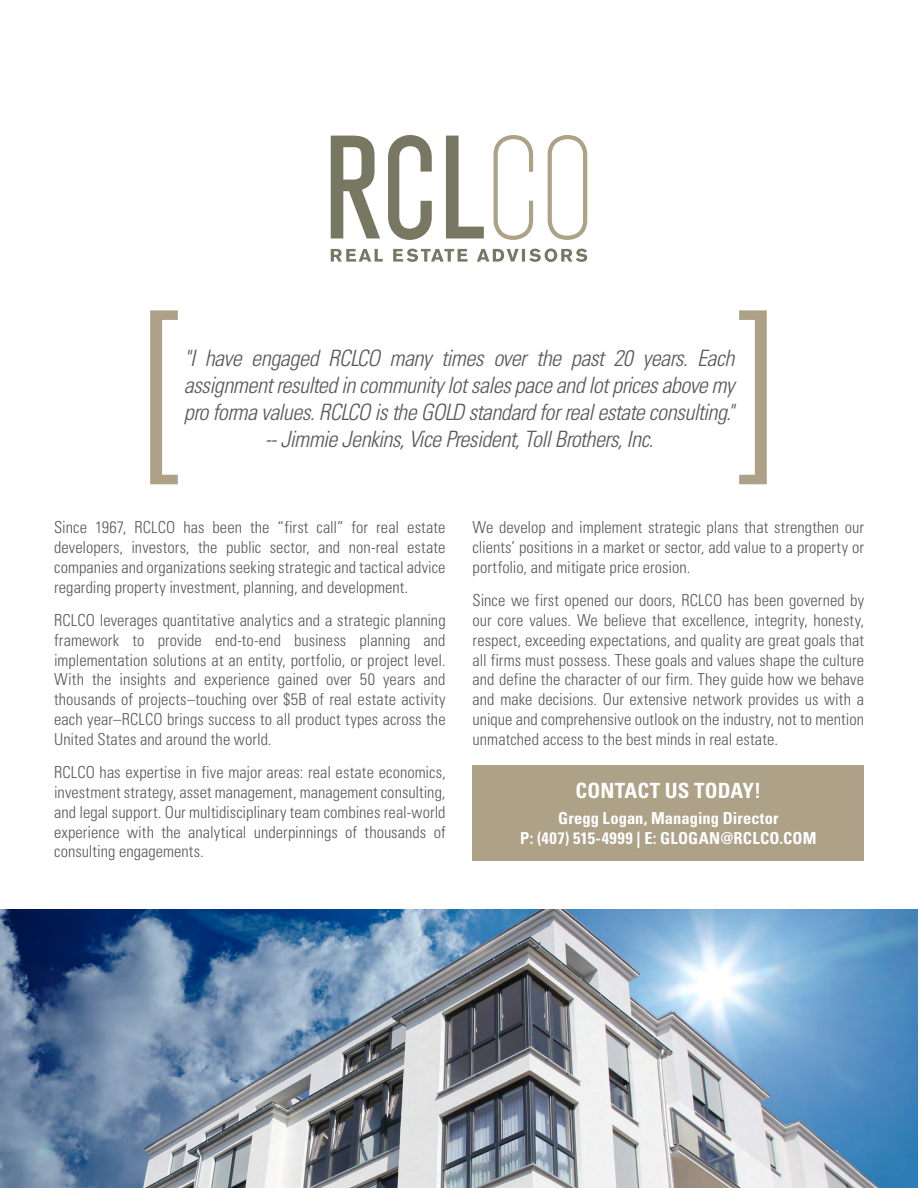
<style>
.page{position:relative;width:918px;height:1188px;background:#fff}
.page>*{position:absolute;margin:0;border:0;box-sizing:border-box;transform-origin:0 0}
.t1{font:italic 300 condensed 22.5px/27px "Univers";letter-spacing:-.025em;color:#58595b;text-align:center}
.t2{font:700 condensed 21px "Univers";color:#fff}
.t3{font:300 condensed 16.5px/19.8px "Univers";letter-spacing:.005em;color:#58595b;text-align:justify}
.t4{font:700 condensed 16.5px/19.8px "Univers";letter-spacing:.01em;color:#fff;text-align:center}
</style>
<div class="page">
<svg style="left:331px;top:249px;width:256px;height:13px"></svg>
<svg style="left:548px;top:135px;width:39px;height:105px"></svg>
<svg style="left:494px;top:135px;width:39px;height:105px"></svg>
<svg style="left:331px;top:136px;width:49px;height:102px"></svg>
<svg style="left:388px;top:135px;width:44px;height:105px"></svg>
<svg style="left:446px;top:136px;width:38px;height:102px"></svg>
<svg style="left:150px;top:310px;width:28px;height:174px"></svg>
<svg style="left:739px;top:310px;width:28px;height:174px"></svg>
<div style="left:473px;top:765px;width:391px;height:96px;background:#ada187"></div>
<img style="left:0;top:910px;width:918px;height:278px">
<p class="t1" style="left:184px;top:344px;width:552px">"I have engaged RCLCO many times over the past 20 years. Each assignment resulted in community lot sales pace and lot prices above my pro forma values. RCLCO is the GOLD standard for real estate consulting." -- Jimmie Jenkins, Vice President, Toll Brothers, Inc.</p>
<p class="t3" style="left:54px;top:518px;width:393px">Since 1967, RCLCO has been the “first call” for real estate developers, investors, the public sector, and non-real estate companies and organizations seeking strategic and tactical advice regarding property investment, planning, and development.</p>
<p class="t3" style="left:54px;top:610px;width:393px">RCLCO leverages quantitative analytics and a strategic planning framework to provide end-to-end business planning and implementation solutions at an entity, portfolio, or project level.<br>With the insights and experience gained over 50 years and thousands of projects–touching over $5B of real estate activity each year–RCLCO brings success to all product types across the United States and around the world.</p>
<p class="t3" style="left:54px;top:762px;width:393px">RCLCO has expertise in five major areas: real estate economics, investment strategy, asset management, management consulting, and legal support. Our multidisciplinary team combines real-world experience with the analytical underpinnings of thousands of consulting engagements.</p>
<p class="t3" style="left:473px;top:518px;width:393px">We develop and implement strategic plans that strengthen our clients’ positions in a market or sector, add value to a property or portfolio, and mitigate price erosion.</p>
<p class="t3" style="left:473px;top:591px;width:393px">Since we first opened our doors, RCLCO has been governed by our core values. We believe that excellence, integrity, honesty, respect, exceeding expectations, and quality are great goals that all firms must possess. These goals and values shape the culture and define the character of our firm. They guide how we behave and make decisions. Our extensive network provides us with a unique and comprehensive outlook on the industry, not to mention unmatched access to the best minds in real estate.</p>
<p class="t2" style="left:576px;top:778px;width:187px">CONTACT US TODAY!</p>
<p class="t4" style="left:520px;top:809px;width:298px">Gregg Logan, Managing Director<br>P: (407) 515-4999 | E: GLOGAN@RCLCO.COM</p>
</div>
